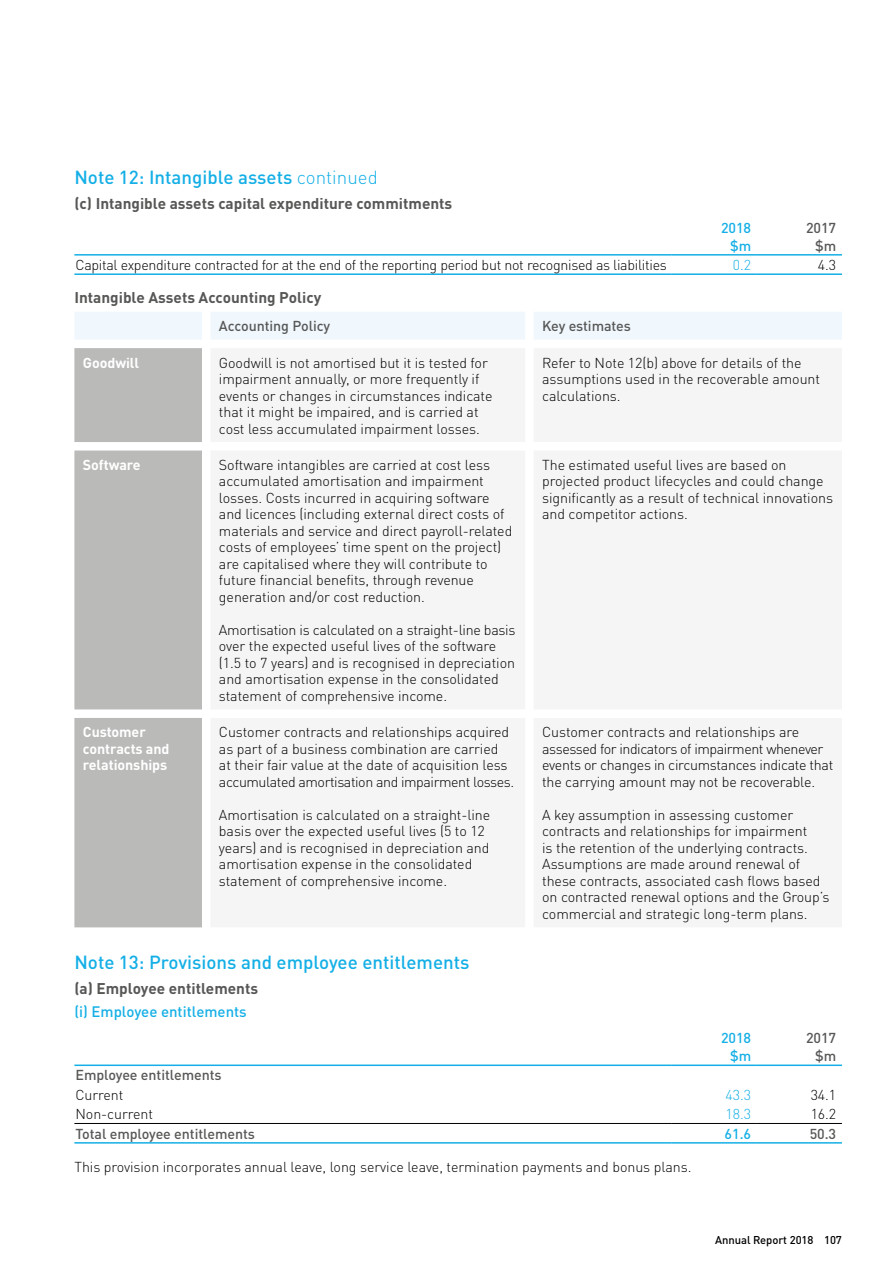
<style>
.page{position:relative;width:893px;height:1263px;background:#fff}
.page>*{position:absolute;margin:0;border:0;box-sizing:border-box;transform-origin:0 0}
.t1{font:500 18.75px "DINOT";color:#14afe6}
.t2{font:700 15.3px "DINOT";color:#575756}
.t3{font:500 15px "DINOT";color:#14afe6}
.t4{font:300 14.25px/16.5px "DINOT";letter-spacing:-.005em;color:#000}
.t5{font:500 14.25px/18px "DINOT";letter-spacing:-.005em;color:#575756;text-align:right}
.t6{font:700 14.25px/16.5px "DINOT";letter-spacing:-.005em;color:#fff}
.t7{font:500 14.25px/18px "DINOT";letter-spacing:-.005em;color:#14afe6;text-align:right}
.t8{font:300 14.25px "DINOT";color:#14afe6}
.t9{font:500 11.25px "DINOT";letter-spacing:-.005em;color:#000}
.s1{font-weight:300}
</style>
<div class="page">
<hr style="left:672px;top:273px;width:85px;height:2px;background:#14afe6">
<hr style="left:757px;top:273px;width:85px;height:2px;background:#14afe6">
<hr style="left:74px;top:273px;width:598px;height:2px;background:#14afe6">
<hr style="left:757px;top:254px;width:85px;height:2px;background:#14afe6">
<hr style="left:672px;top:254px;width:85px;height:2px;background:#14afe6">
<hr style="left:74px;top:254px;width:598px;height:2px;background:#14afe6">
<div style="left:75px;top:312px;width:767px;height:27px;background:#f0f8fe"></div>
<div style="left:74px;top:348px;width:128px;height:579px;background:#babab9"></div>
<hr style="left:672px;top:1142px;width:85px;height:1px;background:#14afe6">
<hr style="left:757px;top:1142px;width:85px;height:1px;background:#14afe6">
<hr style="left:74px;top:1142px;width:598px;height:1px;background:#14afe6">
<hr style="left:672px;top:1123px;width:85px;height:1px;background:#000">
<hr style="left:757px;top:1123px;width:85px;height:1px;background:#000">
<hr style="left:74px;top:1123px;width:598px;height:1px;background:#000">
<hr style="left:757px;top:1064px;width:85px;height:2px;background:#14afe6">
<hr style="left:672px;top:1064px;width:85px;height:2px;background:#14afe6">
<hr style="left:74px;top:1064px;width:598px;height:2px;background:#14afe6">
<h1 class="t1" style="left:74px;top:166px;width:305px">Note 12: Intangible assets <span class="s1">continued</span></h1>
<p class="t2" style="left:74px;top:194px;width:379px">(c) Intangible assets capital expenditure commitments</p>
<p class="t7" style="left:721px;top:218px;width:32px">2018 $m</p>
<p class="t5" style="left:806px;top:218px;width:32px">2017 $m</p>
<p class="t4" style="left:75px;top:256px;width:593px">Capital expenditure contracted for at the end of the reporting period but not recognised as liabilities</p>
<p class="t8" style="left:733px;top:256px;width:20px">0.2</p>
<p class="t4" style="left:818px;top:256px;width:20px">4.3</p>
<p class="t2" style="left:74px;top:288px;width:248px">Intangible Assets Accounting Policy</p>
<p class="t5" style="left:219px;top:317px;width:113px">Accounting Policy</p>
<p class="t5" style="left:542px;top:317px;width:90px">Key estimates</p>
<p class="t6" style="left:83px;top:354px;width:58px">Goodwill</p>
<p class="t4" style="left:219px;top:354px;width:275px">Goodwill is not amortised but it is tested for impairment annually, or more frequently if events or changes in circumstances indicate that it might be impaired, and is carried at cost less accumulated impairment losses.</p>
<p class="t4" style="left:542px;top:354px;width:279px">Refer to Note 12(b) above for details of the assumptions used in the recoverable amount calculations.</p>
<p class="t6" style="left:83px;top:456px;width:59px">Software</p>
<p class="t4" style="left:219px;top:456px;width:295px">Software intangibles are carried at cost less accumulated amortisation and impairment losses. Costs incurred in acquiring software and licences (including external direct costs of materials and service and direct payroll-related costs of employees’ time spent on the project) are capitalised where they will contribute to future financial benefits, through revenue generation and/or cost reduction.</p>
<p class="t4" style="left:219px;top:621px;width:298px">Amortisation is calculated on a straight-line basis over the expected useful lives of the software (1.5 to 7 years) and is recognised in depreciation and amortisation expense in the consolidated statement of comprehensive income.</p>
<p class="t4" style="left:542px;top:456px;width:292px">The estimated useful lives are based on projected product lifecycles and could change significantly as a result of technical innovations and competitor actions.</p>
<p class="t6" style="left:83px;top:723px;width:88px">Customer contracts and relationships</p>
<p class="t4" style="left:219px;top:724px;width:297px">Customer contracts and relationships acquired as part of a business combination are carried<br>at their fair value at the date of acquisition less accumulated amortisation and impairment losses.</p>
<p class="t4" style="left:219px;top:806px;width:273px">Amortisation is calculated on a straight-line basis over the expected useful lives (5 to 12 years) and is recognised in depreciation and amortisation expense in the consolidated statement of comprehensive income.</p>
<h1 class="t1" style="left:74px;top:951px;width:397px">Note 13: Provisions and employee entitlements</h1>
<p class="t2" style="left:74px;top:978px;width:185px">(a) Employee entitlements</p>
<p class="t3" style="left:74px;top:1002px;width:174px">(i) Employee entitlements</p>
<p class="t4" style="left:542px;top:724px;width:293px">Customer contracts and relationships are assessed for indicators of impairment whenever events or changes in circumstances indicate that the carrying amount may not be recoverable.</p>
<p class="t4" style="left:542px;top:806px;width:289px">A key assumption in assessing customer contracts and relationships for impairment<br>is the retention of the underlying contracts.<br>Assumptions are made around renewal of these contracts, associated cash flows based on contracted renewal options and the Group’s commercial and strategic long-term plans.</p>
<p class="t7" style="left:721px;top:1028px;width:32px">2018 $m</p>
<p class="t5" style="left:806px;top:1028px;width:32px">2017 $m</p>
<p class="t5" style="left:75px;top:1066px;width:148px">Employee entitlements</p>
<p class="t4" style="left:75px;top:1086px;width:49px">Current</p>
<p class="t8" style="left:725px;top:1086px;width:27px">43.3</p>
<p class="t4" style="left:811px;top:1086px;width:27px">34.1</p>
<p class="t4" style="left:75px;top:1106px;width:79px">Non-current</p>
<p class="t8" style="left:725px;top:1105px;width:27px">18.3</p>
<p class="t4" style="left:811px;top:1106px;width:27px">16.2</p>
<p class="t5" style="left:75px;top:1124px;width:181px">Total employee entitlements</p>
<p class="t7" style="left:725px;top:1124px;width:28px">61.6</p>
<p class="t5" style="left:810px;top:1124px;width:28px">50.3</p>
<p class="t4" style="left:74px;top:1158px;width:618px">This provision incorporates annual leave, long service leave, termination payments and bonus plans.</p>
<p class="t9" style="left:715px;top:1233px;width:128px">Annual Report 2018 107</p>
</div>
